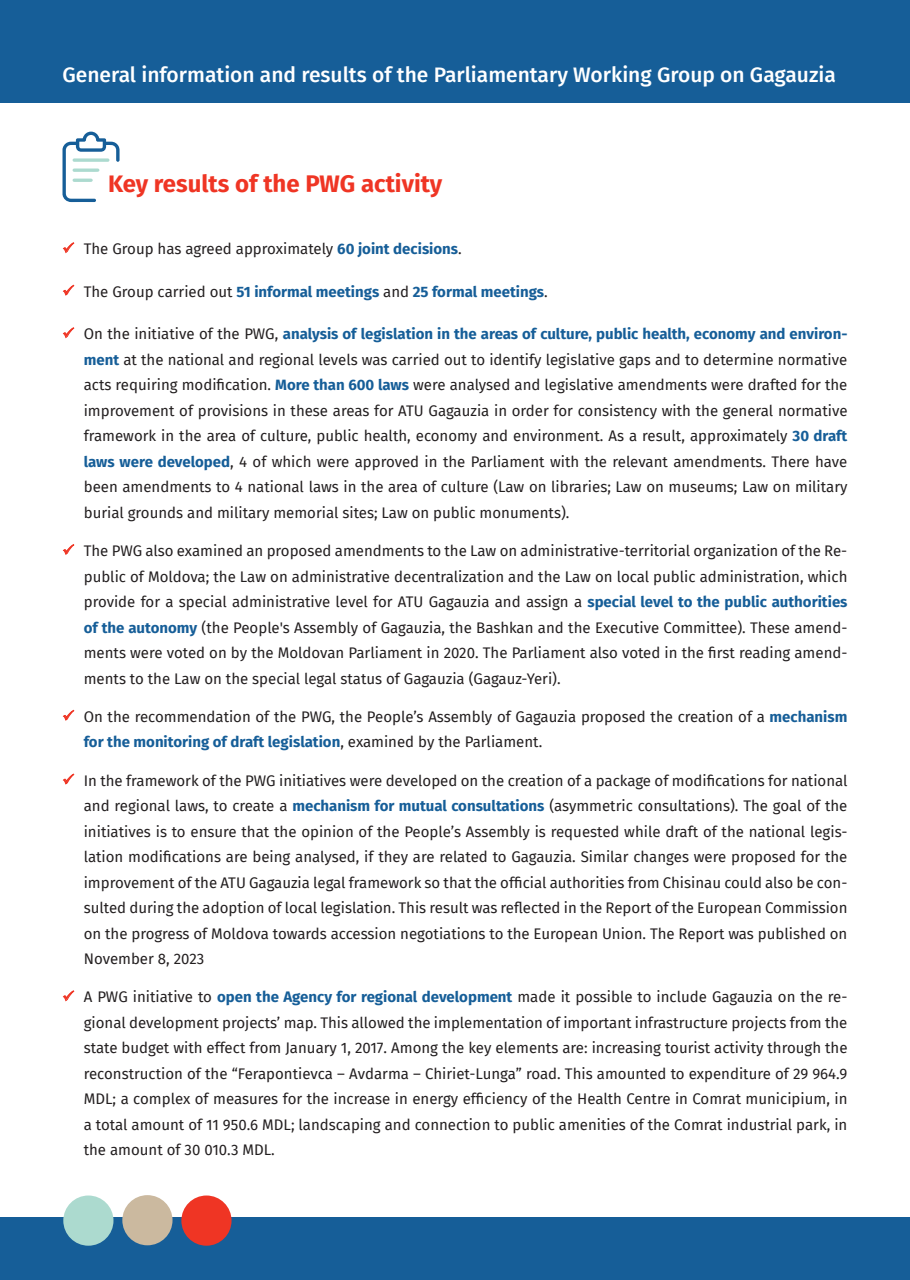
<style>
.page{position:relative;width:910px;height:1280px;background:#fff}
.page>*{position:absolute;margin:0;border:0;box-sizing:border-box;transform-origin:0 0}
.t1{font:700 24px "Fira Sans";color:#ef3524}
.t2{font:500 21px "Fira Sans";color:#fff}
.t3{font:15px/25.5px "Fira Sans";color:#231f20;text-align:justify}
.t4{font:700 15px "Fira Sans";color:#165e98}
.s1{color:#ef3524}
.s2{font-weight:700;color:#165e98}
.s3{font-weight:400;color:#231f20}
</style>
<div class="page">
<div style="left:0;top:0;width:910px;height:102px;background:#165e98"></div>
<div style="left:901px;top:1217px;width:9px;height:63px;background:#165e98"></div>
<div style="left:0;top:1217px;width:901px;height:63px;background:#165e98"></div>
<div style="left:181px;top:1195px;width:51px;height:51px;background:#ef3524;border-radius:50%"></div>
<div style="left:122px;top:1195px;width:51px;height:50px;background:#cbb99f;border-radius:50%"></div>
<div style="left:63px;top:1195px;width:50px;height:51px;background:#acdacf;border-radius:50%"></div>
<svg style="left:63px;top:132px;width:57px;height:70px"></svg>
<svg style="left:62px;top:242px;width:13px;height:12px"></svg>
<svg style="left:62px;top:284px;width:13px;height:12px"></svg>
<svg style="left:62px;top:327px;width:13px;height:12px"></svg>
<svg style="left:62px;top:544px;width:13px;height:11px"></svg>
<svg style="left:62px;top:709px;width:13px;height:12px"></svg>
<svg style="left:62px;top:773px;width:13px;height:12px"></svg>
<svg style="left:62px;top:990px;width:13px;height:12px"></svg>
<h2 class="t2" style="left:63px;top:58px;width:775px">General information and results of the Parliamentary Working Group on Gagauzia</h2>
<h1 class="t1" style="left:108px;top:164px;width:336px">Key results of the PWG activity</h1>
<p class="t3" style="left:63px;top:236px;width:401px"><span class="s1">✓</span> The Group has agreed approximately <span class="s2">60 joint decisions</span>.</p>
<p class="t4" style="left:63px;top:279px;width:487px"><span class="s1">✓</span> <span class="s3">The Group carried out</span> 51 informal meetings <span class="s3">and</span> 25 formal meetings<span class="s3">.</span></p>
<p class="t3" style="left:84px;top:321px;width:765px;text-indent:-21px"><span class="s1">✓</span> On the initiative of the PWG, <span class="s2">analysis of legislation in the areas of culture, public health, economy and environ&shy;ment</span> at the national and regional levels was carried out to identify legislative gaps and to determine normative acts requiring modification. <span class="s2">More than 600 laws</span> were analysed and legislative amendments were drafted for the improvement of provisions in these areas for ATU Gagauzia in order for consistency with the general normative framework in the area of culture, public health, economy and environment. As a result, approximately <span class="s2">30 draft laws were developed</span>, 4 of which were approved in the Parliament with the relevant amendments. There have been amendments to 4 national laws in the area of culture (Law on libraries; Law on museums; Law on military burial grounds and military memorial sites; Law on public monuments).</p>
<p class="t3" style="left:84px;top:538px;width:765px;text-indent:-21px"><span class="s1">✓</span> The PWG also examined an proposed amendments to the Law on administrative-territorial organization of the Re&shy;public of Moldova; the Law on administrative decentralization and the Law on local public administration, which provide for a special administrative level for ATU Gagauzia and assign a <span class="s2">special level to the public authorities of the autonomy</span> (the People's Assembly of Gagauzia, the Bashkan and the Executive Committee). These amend&shy;ments were voted on by the Moldovan Parliament in 2020. The Parliament also voted in the first reading amend&shy;ments to the Law on the special legal status of Gagauzia (Gagauz-Yeri).</p>
<p class="t3" style="left:84px;top:703px;width:765px;text-indent:-21px"><span class="s1">✓</span> On the recommendation of the PWG, the People’s Assembly of Gagauzia proposed the creation of a <span class="s2">mechanism for the monitoring of draft legislation</span>, examined by the Parliament.</p>
<p class="t3" style="left:84px;top:767px;width:765px;text-indent:-21px"><span class="s1">✓</span> In the framework of the PWG initiatives were developed on the creation of a package of modifications for national and regional laws, to create a <span class="s2">mechanism for mutual consultations</span> (asymmetric consultations). The goal of the initiatives is to ensure that the opinion of the People’s Assembly is requested while draft of the national legis&shy;lation modifications are being analysed, if they are related to Gagauzia. Similar changes were proposed for the improvement of the ATU Gagauzia legal framework so that the official authorities from Chisinau could also be con&shy;sulted during the adoption of local legislation. This result was reflected in the Report of the European Commission on the progress of Moldova towards accession negotiations to the European Union. The Report was published on November 8, 2023</p>
<p class="t3" style="left:84px;top:984px;width:765px;text-indent:-21px"><span class="s1">✓</span> A PWG initiative to <span class="s2">open the Agency for regional development</span> made it possible to include Gagauzia on the re&shy;gional development projects’ map. This allowed the implementation of important infrastructure projects from the state budget with effect from January 1, 2017. Among the key elements are: increasing tourist activity through the reconstruction of the “Ferapontievca – Avdarma – Chiriet-Lunga” road. This amounted to expenditure of 29 964.9<br>MDL; a complex of measures for the increase in energy efficiency of the Health Centre in Comrat municipium, in a total amount of 11 950.6 MDL; landscaping and connection to public amenities of the Comrat industrial park, in the amount of 30 010.3 MDL.</p>
</div>
